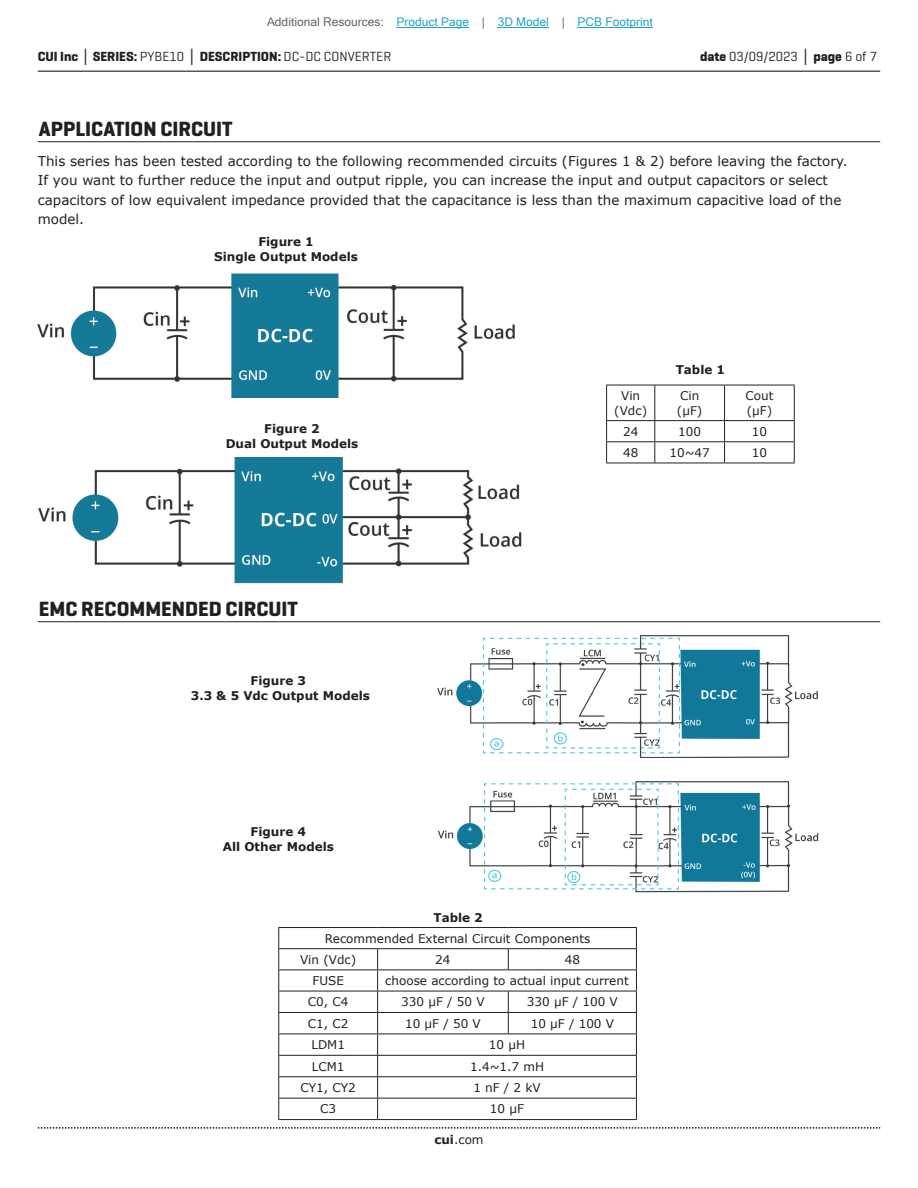
<style>
.page{position:relative;width:918px;height:1188px;background:#fff}
.page>*{position:absolute;margin:0;border:0;box-sizing:border-box;transform-origin:0 0}
.t1{font:700 21px "Geogrotesque";color:#231f20}
.t2{font:13.5px/19.5px "Verdana";color:#231f20}
.t3{font:700 13.5px "Geogrotesque";color:#231f20}
.t4{font:13.5px "Geogrotesque";color:#231f20}
.t5{font:12px/14.4px "Verdana";color:#231f20}
.t6{font:700 12px/14.4px "Verdana";color:#231f20;text-align:center}
.t7{font:12px "Microsoft Sans Serif";color:#23a4c6}
.s1{color:#63676b}
.s2{font-family:"Verdana"}
.s3{font-weight:400}
.s4{font-weight:700}
.s5{font-family:"Verdana";font-weight:700}
</style>
<div class="page">
<hr style="left:38px;top:71px;width:842px;height:1px;background:#231f20">
<svg style="left:38px;top:1127px;width:842px;height:2px"></svg>
<hr style="left:38px;top:141px;width:842px;height:1px;background:#231f20">
<hr style="left:38px;top:621px;width:842px;height:1px;background:#231f20">
<hr style="left:278px;top:927px;width:100px;height:1px;background:#231f20">
<hr style="left:378px;top:927px;width:130px;height:1px;background:#231f20">
<hr style="left:508px;top:927px;width:129px;height:1px;background:#231f20">
<hr style="left:278px;top:948px;width:100px;height:1px;background:#231f20">
<hr style="left:378px;top:948px;width:130px;height:1px;background:#231f20">
<hr style="left:508px;top:948px;width:129px;height:1px;background:#231f20">
<svg style="left:508px;top:949px;width:1px;height:21px"></svg>
<hr style="left:278px;top:970px;width:100px;height:1px;background:#231f20">
<hr style="left:378px;top:970px;width:130px;height:1px;background:#231f20">
<hr style="left:508px;top:970px;width:129px;height:1px;background:#231f20">
<hr style="left:278px;top:991px;width:100px;height:1px;background:#231f20">
<hr style="left:378px;top:991px;width:130px;height:1px;background:#231f20">
<hr style="left:508px;top:991px;width:129px;height:1px;background:#231f20">
<hr style="left:278px;top:1012px;width:100px;height:1px;background:#231f20">
<hr style="left:378px;top:1012px;width:130px;height:1px;background:#231f20">
<hr style="left:508px;top:1012px;width:129px;height:1px;background:#231f20">
<svg style="left:508px;top:991px;width:1px;height:43px"></svg>
<hr style="left:278px;top:1034px;width:100px;height:1px;background:#231f20">
<hr style="left:378px;top:1034px;width:130px;height:1px;background:#231f20">
<hr style="left:508px;top:1034px;width:129px;height:1px;background:#231f20">
<hr style="left:278px;top:1055px;width:100px;height:1px;background:#231f20">
<hr style="left:378px;top:1055px;width:130px;height:1px;background:#231f20">
<hr style="left:508px;top:1055px;width:129px;height:1px;background:#231f20">
<hr style="left:278px;top:1076px;width:100px;height:1px;background:#231f20">
<hr style="left:378px;top:1076px;width:130px;height:1px;background:#231f20">
<hr style="left:508px;top:1076px;width:129px;height:1px;background:#231f20">
<hr style="left:278px;top:1098px;width:100px;height:1px;background:#231f20">
<svg style="left:278px;top:928px;width:1px;height:191px"></svg>
<hr style="left:378px;top:1098px;width:130px;height:1px;background:#231f20">
<svg style="left:377px;top:949px;width:1px;height:170px"></svg>
<hr style="left:508px;top:1098px;width:129px;height:1px;background:#231f20">
<svg style="left:636px;top:928px;width:1px;height:191px"></svg>
<hr style="left:278px;top:1119px;width:100px;height:1px;background:#231f20">
<hr style="left:378px;top:1119px;width:130px;height:1px;background:#231f20">
<hr style="left:508px;top:1119px;width:129px;height:1px;background:#231f20">
<hr style="left:606px;top:385px;width:49px;height:1px;background:#231f20">
<hr style="left:606px;top:385px;width:1px;height:35px;background:#231f20">
<hr style="left:655px;top:385px;width:70px;height:1px;background:#231f20">
<hr style="left:654px;top:385px;width:1px;height:35px;background:#231f20">
<hr style="left:725px;top:385px;width:70px;height:1px;background:#231f20">
<hr style="left:724px;top:385px;width:1px;height:35px;background:#231f20">
<hr style="left:794px;top:385px;width:1px;height:35px;background:#231f20">
<hr style="left:606px;top:420px;width:49px;height:1px;background:#231f20">
<hr style="left:655px;top:420px;width:70px;height:1px;background:#231f20">
<hr style="left:725px;top:420px;width:70px;height:1px;background:#231f20">
<hr style="left:606px;top:441px;width:49px;height:1px;background:#231f20">
<svg style="left:606px;top:421px;width:1px;height:42px"></svg>
<hr style="left:655px;top:441px;width:70px;height:1px;background:#231f20">
<svg style="left:654px;top:421px;width:1px;height:42px"></svg>
<hr style="left:725px;top:441px;width:70px;height:1px;background:#231f20">
<svg style="left:724px;top:421px;width:1px;height:42px"></svg>
<svg style="left:794px;top:421px;width:1px;height:42px"></svg>
<hr style="left:606px;top:463px;width:49px;height:1px;background:#231f20">
<hr style="left:655px;top:463px;width:70px;height:1px;background:#231f20">
<hr style="left:725px;top:463px;width:70px;height:1px;background:#231f20">
<img style="left:38px;top:273px;width:477px;height:125px">
<img style="left:438px;top:635px;width:380px;height:122px">
<img style="left:38px;top:458px;width:484px;height:126px">
<img style="left:438px;top:782px;width:380px;height:111px">
<hr style="left:397px;top:27px;width:72px;height:1px;background:#23a4c6">
<hr style="left:498px;top:27px;width:51px;height:1px;background:#23a4c6">
<hr style="left:578px;top:27px;width:75px;height:1px;background:#23a4c6">
<p class="t7" style="left:267px;top:15px;width:387px"><span class="s1">Additional Resources:</span> Product Page <span class="s1">|</span> 3D Model <span class="s1">|</span> PCB Footprint</p>
<p class="t3" style="left:38px;top:48px;width:355px">CUI Inc <span class="s2">│</span> SERIES: <span class="s3">PYBE10</span> <span class="s2">│</span> DESCRIPTION: <span class="s3">DC-DC CONVERTER</span></p>
<p class="t4" style="left:700px;top:48px;width:179px"><span class="s4">date</span> 03/09/2023 <span class="s5">│</span> <span class="s4">page</span> 6 of 7</p>
<h1 class="t1" style="left:39px;top:116px;width:195px">APPLICATION CIRCUIT</h1>
<p class="t2" style="left:38px;top:151px;width:812px">This series has been tested according to the following recommended circuits (Figures 1 &amp; 2) before leaving the factory.<br>If you want to further reduce the input and output ripple, you can increase the input and output capacitors or select capacitors of low equivalent impedance provided that the capacitance is less than the maximum capacitive load of the model.</p>
<p class="t6" style="left:214px;top:234px;width:145px">Figure 1<br>Single Output Models</p>
<p class="t6" style="left:226px;top:421px;width:134px">Figure 2<br>Dual Output Models</p>
<p class="t6" style="left:676px;top:363px;width:51px">Table 1</p>
<p class="t5" style="left:614px;top:389px;width:34px;text-align:center">Vin (Vdc)</p>
<p class="t5" style="left:677px;top:389px;width:27px">Cin (μF)</p>
<p class="t5" style="left:745px;top:389px;width:29px">Cout (μF)</p>
<p class="t5" style="left:623px;top:424px;width:17px">24</p>
<p class="t5" style="left:678px;top:424px;width:24px">100</p>
<p class="t5" style="left:752px;top:424px;width:17px">10</p>
<p class="t5" style="left:623px;top:445px;width:17px">48</p>
<p class="t5" style="left:670px;top:445px;width:42px">10~47</p>
<p class="t5" style="left:752px;top:445px;width:17px">10</p>
<h1 class="t1" style="left:39px;top:596px;width:261px">EMC RECOMMENDED CIRCUIT</h1>
<p class="t6" style="left:191px;top:674px;width:181px">Figure 3<br>3.3 &amp; 5 Vdc Output Models</p>
<p class="t6" style="left:223px;top:824px;width:113px">Figure 4<br>All Other Models</p>
<p class="t6" style="left:433px;top:910px;width:51px">Table 2</p>
<p class="t5" style="left:300px;top:928px;width:292px;line-height:21.1px;text-indent:25px">Recommended External Circuit Components<br>Vin (Vdc)</p>
<p class="t5" style="left:435px;top:952px;width:17px">24</p>
<p class="t5" style="left:565px;top:952px;width:17px">48</p>
<p class="t5" style="left:312px;top:973px;width:33px">FUSE</p>
<p class="t5" style="left:385px;top:973px;width:245px">choose according to actual input current</p>
<p class="t5" style="left:308px;top:995px;width:42px">C0, C4</p>
<p class="t5" style="left:401px;top:995px;width:85px">330 µF / 50 V</p>
<p class="t5" style="left:527px;top:995px;width:92px">330 µF / 100 V</p>
<p class="t5" style="left:308px;top:1016px;width:42px">C1, C2</p>
<p class="t5" style="left:405px;top:1016px;width:77px">10 µF / 50 V</p>
<p class="t5" style="left:531px;top:1016px;width:85px">10 µF / 100 V</p>
<p class="t5" style="left:311px;top:1038px;width:35px">LDM1</p>
<p class="t5" style="left:489px;top:1038px;width:38px">10 μH</p>
<p class="t5" style="left:312px;top:1059px;width:34px">LCM1</p>
<p class="t5" style="left:470px;top:1059px;width:75px">1.4~1.7 mH</p>
<p class="t5" style="left:300px;top:1080px;width:57px">CY1, CY2</p>
<p class="t5" style="left:473px;top:1080px;width:69px">1 nF / 2 kV</p>
<p class="t5" style="left:320px;top:1102px;width:18px">C3</p>
<p class="t5" style="left:490px;top:1102px;width:36px">10 μF</p>
<p class="t5" style="left:434px;top:1132px;width:51px"><span class="s4">cui</span>.com</p>
</div>
